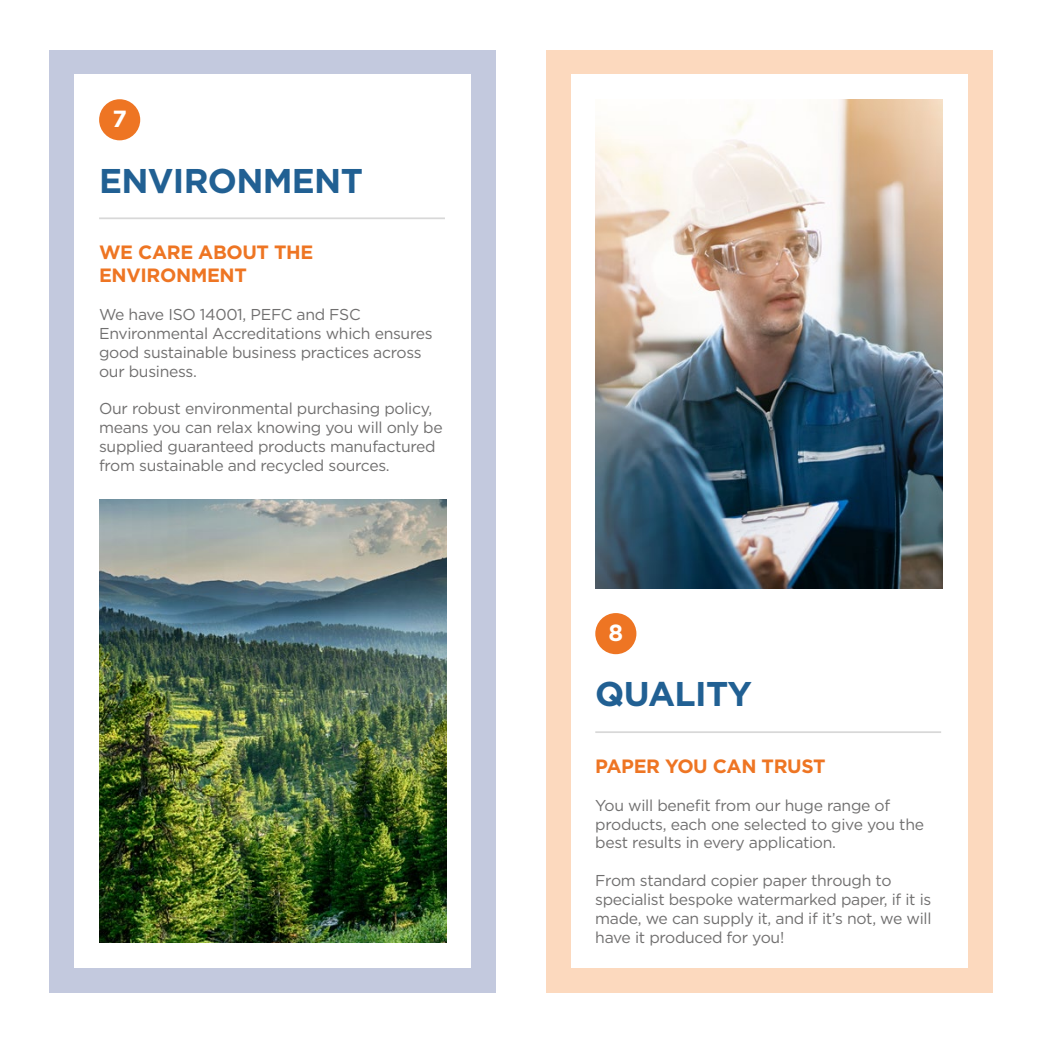
<style>
.page{position:relative;width:1042px;height:1042px;background:#fff}
.page>*{position:absolute;margin:0;border:0;box-sizing:border-box;transform-origin:0 0}
.t1{font:700 34.3px "Gotham";letter-spacing:-.02em;color:#216093}
.t2{font:700 23.45px "Gotham";color:#fff}
.t3{font:700 19.25px/23.1px "Gotham";letter-spacing:-.02em;color:#ee7523}
.t4{font:15.75px/18.9px "Gotham";letter-spacing:-.02em;color:#706f6f}
</style>
<div class="page">
<div style="left:546px;top:50px;width:446px;height:942px;background:#fcd9be"></div>
<div style="left:50px;top:50px;width:446px;height:942px;background:#c3c9de"></div>
<div style="left:570px;top:74px;width:397px;height:894px;background:#fff"></div>
<div style="left:74px;top:74px;width:397px;height:894px;background:#fff"></div>
<img style="left:595px;top:99px;width:348px;height:489px">
<img style="left:99px;top:499px;width:347px;height:444px">
<div style="left:595px;top:613px;width:41px;height:41px;background:#ee7523;border-radius:50%"></div>
<div style="left:99px;top:99px;width:41px;height:41px;background:#ee7523;border-radius:50%"></div>
<hr style="left:595px;top:731px;width:346px;height:2px;background:#d8d8d8">
<hr style="left:99px;top:217px;width:346px;height:2px;background:#d8d8d8">
<h2 class="t2" style="left:112px;top:103px;width:16px">7</h2>
<h1 class="t1" style="left:99px;top:158px;width:265px">ENVIRONMENT</h1>
<p class="t3" style="left:99px;top:241px;width:216px">WE CARE ABOUT THE<br>ENVIRONMENT</p>
<p class="t4" style="left:99px;top:304px;width:335px">We have ISO 14001, PEFC and FSC Environmental Accreditations which ensures good sustainable business practices across our business.</p>
<p class="t4" style="left:99px;top:399px;width:345px">Our robust environmental purchasing policy, means you can relax knowing you will only be supplied guaranteed products manufactured from sustainable and recycled sources.</p>
<h2 class="t2" style="left:608px;top:617px;width:16px">8</h2>
<h1 class="t1" style="left:595px;top:671px;width:158px">QUALITY</h1>
<p class="t3" style="left:595px;top:755px;width:232px">PAPER YOU CAN TRUST</p>
<p class="t4" style="left:595px;top:795px;width:330px">You will benefit from our huge range of products, each one selected to give you the best results in every application.</p>
<p class="t4" style="left:595px;top:871px;width:338px">From standard copier paper through to specialist bespoke watermarked paper, if it is made, we can supply it, and if it’s not, we will have it produced for you!</p>
</div>
